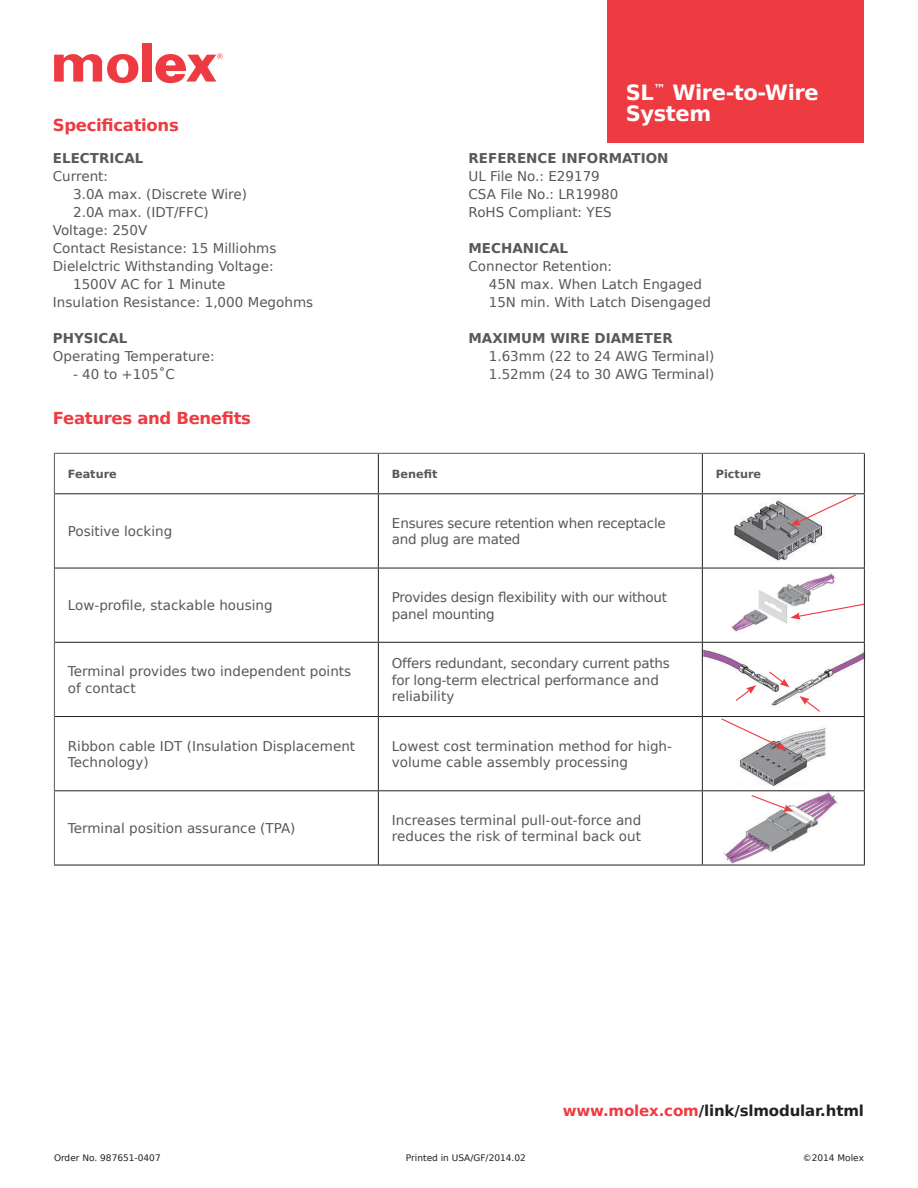
<style>
.page{position:relative;width:918px;height:1188px;background:#fff}
.page>*{position:absolute;margin:0;border:0;box-sizing:border-box;transform-origin:0 0}
.t1{font:700 21px "Bitstream Vera Sans";letter-spacing:-.02em;color:#fff}
.t2{font:700 16.5px "Bitstream Vera Sans";letter-spacing:-.02em;color:#ee3a41}
.t3{font:700 15px "Bitstream Vera Sans";letter-spacing:-.01em;color:#231f20}
.t4{font:13.5px/18px "Bitstream Vera Sans";color:#57585a}
.t5{font:13.5px/16.5px "Bitstream Vera Sans";letter-spacing:-.02em;color:#57585a}
.t6{font:700 13.5px "Bitstream Vera Sans";color:#57585a}
.t7{font:700 11.25px "Bitstream Vera Sans";color:#57585a}
.t8{font:9px "Bitstream Vera Sans";color:#231f20}
.s1{color:#ee3a41}
</style>
<div class="page">
<img style="left:712px;top:791px;width:128px;height:74px">
<img style="left:771px;top:638px;width:95px;height:71px">
<img style="left:720px;top:567px;width:125px;height:79px">
<div style="left:142px;top:43px;width:9px;height:39px;background:#ee3a41"></div>
<svg style="left:54px;top:54px;width:84px;height:29px"></svg>
<svg style="left:155px;top:53px;width:68px;height:30px"></svg>
<div style="left:608px;top:0;width:256px;height:143px;background:#ee3a41"></div>
<hr style="left:378px;top:454px;width:1px;height:39px;background:#231f20">
<hr style="left:702px;top:454px;width:1px;height:39px;background:#231f20">
<hr style="left:864px;top:454px;width:1px;height:39px;background:#231f20">
<hr style="left:55px;top:493px;width:323px;height:1px;background:#231f20">
<hr style="left:378px;top:493px;width:324px;height:1px;background:#231f20">
<hr style="left:378px;top:494px;width:1px;height:74px;background:#231f20">
<hr style="left:702px;top:493px;width:163px;height:1px;background:#231f20">
<hr style="left:702px;top:494px;width:1px;height:74px;background:#231f20">
<hr style="left:864px;top:494px;width:1px;height:74px;background:#231f20">
<hr style="left:55px;top:568px;width:323px;height:1px;background:#231f20">
<hr style="left:378px;top:568px;width:1px;height:74px;background:#231f20">
<hr style="left:702px;top:568px;width:1px;height:74px;background:#231f20">
<hr style="left:864px;top:568px;width:1px;height:74px;background:#231f20">
<hr style="left:55px;top:642px;width:323px;height:1px;background:#231f20">
<hr style="left:378px;top:643px;width:1px;height:73px;background:#231f20">
<hr style="left:702px;top:643px;width:1px;height:73px;background:#231f20">
<hr style="left:864px;top:643px;width:1px;height:73px;background:#231f20">
<hr style="left:55px;top:716px;width:323px;height:1px;background:#231f20">
<hr style="left:378px;top:717px;width:1px;height:73px;background:#231f20">
<hr style="left:702px;top:717px;width:1px;height:73px;background:#231f20">
<hr style="left:864px;top:717px;width:1px;height:73px;background:#231f20">
<hr style="left:55px;top:790px;width:323px;height:1px;background:#231f20">
<hr style="left:378px;top:791px;width:1px;height:74px;background:#231f20">
<hr style="left:702px;top:791px;width:1px;height:74px;background:#231f20">
<hr style="left:864px;top:791px;width:1px;height:74px;background:#231f20">
<hr style="left:54px;top:865px;width:324px;height:1px;background:#231f20">
<hr style="left:54px;top:454px;width:1px;height:40px;background:#57585a">
<hr style="left:54px;top:453px;width:324px;height:1px;background:#57585a">
<hr style="left:378px;top:453px;width:324px;height:1px;background:#57585a">
<hr style="left:702px;top:453px;width:163px;height:1px;background:#57585a">
<hr style="left:54px;top:494px;width:1px;height:74px;background:#57585a">
<hr style="left:54px;top:568px;width:1px;height:74px;background:#57585a">
<hr style="left:54px;top:642px;width:1px;height:75px;background:#57585a">
<hr style="left:54px;top:717px;width:1px;height:74px;background:#57585a">
<hr style="left:54px;top:791px;width:1px;height:74px;background:#57585a">
<hr style="left:378px;top:568px;width:324px;height:1px;background:#231f20">
<hr style="left:702px;top:568px;width:163px;height:1px;background:#231f20">
<hr style="left:378px;top:642px;width:324px;height:1px;background:#231f20">
<hr style="left:702px;top:642px;width:163px;height:1px;background:#231f20">
<hr style="left:378px;top:716px;width:324px;height:1px;background:#231f20">
<hr style="left:702px;top:716px;width:163px;height:1px;background:#231f20">
<hr style="left:378px;top:790px;width:324px;height:1px;background:#231f20">
<hr style="left:702px;top:790px;width:163px;height:1px;background:#231f20">
<hr style="left:378px;top:865px;width:324px;height:1px;background:#231f20">
<hr style="left:702px;top:865px;width:163px;height:1px;background:#231f20">
<img style="left:734px;top:503px;width:63px;height:58px">
<img style="left:740px;top:727px;width:86px;height:59px">
<svg style="left:774px;top:493px;width:83px;height:57px"></svg>
<svg style="left:721px;top:718px;width:66px;height:32px"></svg>
<svg style="left:750px;top:794px;width:44px;height:17px"></svg>
<svg style="left:790px;top:603px;width:75px;height:17px"></svg>
<svg style="left:735px;top:695px;width:9px;height:6px"></svg>
<svg style="left:780px;top:670px;width:10px;height:17px"></svg>
<svg style="left:800px;top:696px;width:21px;height:16px"></svg>
<img style="left:700px;top:648px;width:80px;height:47px">
<p class="t2" style="left:53px;top:116px;width:127px">Specifications</p>
<p class="t6" style="left:53px;top:150px;width:92px">ELECTRICAL</p>
<p class="t4" style="left:53px;top:167px;width:57px">Current:</p>
<p class="t4" style="left:73px;top:185px;width:175px">3.0A max. (Discrete Wire)</p>
<p class="t4" style="left:73px;top:203px;width:137px">2.0A max. (IDT/FFC)</p>
<p class="t4" style="left:53px;top:221px;width:96px">Voltage: 250V</p>
<p class="t4" style="left:53px;top:239px;width:225px">Contact Resistance: 15 Milliohms</p>
<p class="t4" style="left:53px;top:257px;width:222px">Dielelctric Withstanding Voltage:</p>
<p class="t4" style="left:73px;top:275px;width:154px">1500V AC for 1 Minute</p>
<p class="t4" style="left:53px;top:293px;width:262px">Insulation Resistance: 1,000 Megohms</p>
<p class="t6" style="left:53px;top:330px;width:76px">PHYSICAL</p>
<p class="t4" style="left:53px;top:347px;width:163px">Operating Temperature:</p>
<p class="t4" style="left:73px;top:365px;width:103px">- 40 to +105˚C</p>
<p class="t2" style="left:53px;top:409px;width:200px">Features and Benefits</p>
<h1 class="t1" style="left:626px;top:81px;width:194px">SL<sup>™</sup> Wire-to-Wire</h1>
<h1 class="t1" style="left:626px;top:102px;width:87px">System</h1>
<p class="t6" style="left:469px;top:150px;width:202px">REFERENCE INFORMATION</p>
<p class="t4" style="left:469px;top:167px;width:151px">UL File No.: E29179<br>CSA File No.: LR19980<br>RoHS Compliant: YES</p>
<p class="t6" style="left:469px;top:240px;width:101px">MECHANICAL</p>
<p class="t4" style="left:489px;top:257px;width:224px;text-indent:-20px">Connector Retention:<br>45N max. When Latch Engaged<br>15N min. With Latch Disengaged</p>
<p class="t6" style="left:469px;top:330px;width:206px">MAXIMUM WIRE DIAMETER</p>
<p class="t4" style="left:489px;top:347px;width:227px">1.63mm (22 to 24 AWG Terminal)<br>1.52mm (24 to 30 AWG Terminal)</p>
<p class="t7" style="left:68px;top:467px;width:51px">Feature</p>
<p class="t7" style="left:392px;top:467px;width:47px">Benefit</p>
<p class="t7" style="left:716px;top:467px;width:47px">Picture</p>
<p class="t4" style="left:68px;top:522px;width:106px">Positive locking</p>
<p class="t5" style="left:392px;top:515px;width:276px">Ensures secure retention when receptacle and plug are mated</p>
<p class="t4" style="left:68px;top:597px;width:206px">Low-profile, stackable housing</p>
<p class="t5" style="left:392px;top:589px;width:277px">Provides design flexibility with our without panel mounting</p>
<p class="t4" style="left:68px;top:663px;width:285px;line-height:16.5px">Terminal provides two independent points of contact</p>
<p class="t5" style="left:392px;top:655px;width:280px">Offers redundant, secondary current paths for long-term electrical performance and reliability</p>
<p class="t4" style="left:68px;top:738px;width:289px;line-height:16.5px">Ribbon cable IDT (Insulation Displacement<br>Technology)</p>
<p class="t4" style="left:392px;top:738px;width:282px;line-height:16.5px">Lowest cost termination method for high&shy;volume cable assembly processing</p>
<p class="t4" style="left:68px;top:819px;width:229px">Terminal position assurance (TPA)</p>
<p class="t4" style="left:392px;top:812px;width:251px;line-height:16.5px">Increases terminal pull-out-force and reduces the risk of terminal back out</p>
<p class="t3" style="left:563px;top:1102px;width:303px"><span class="s1">www.molex.com</span>/link/slmodular.html</p>
<p class="t8" style="left:54px;top:1152px;width:108px">Order No. 987651-0407</p>
<p class="t8" style="left:406px;top:1152px;width:121px">Printed in USA/GF/2014.02</p>
<p class="t8" style="left:803px;top:1152px;width:63px">©2014 Molex</p>
</div>
